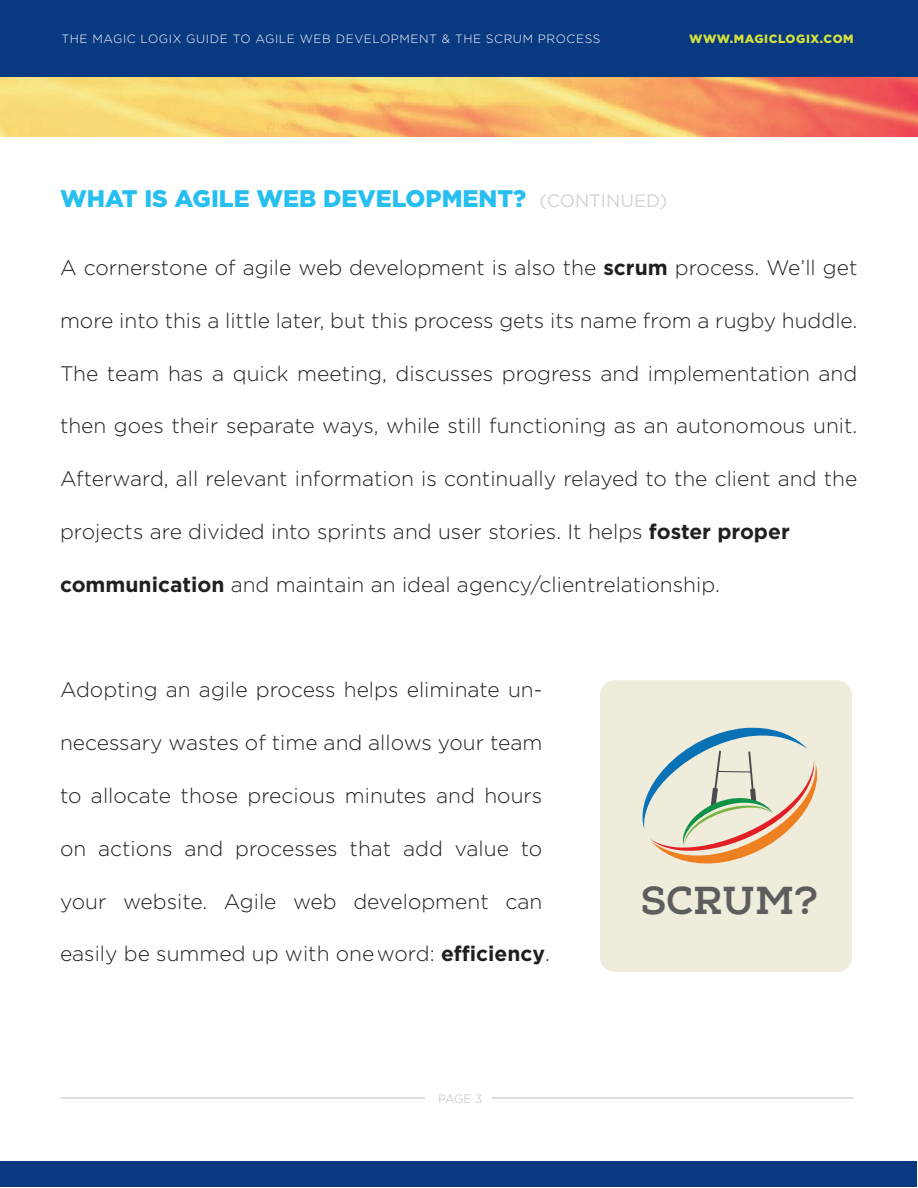
<style>
.page{position:relative;width:918px;height:1188px;background:#fff}
.page>*{position:absolute;margin:0;border:0;box-sizing:border-box;transform-origin:0 0}
.t1{font:800 38.85px "Nexa Slab";color:#5d5d5d}
.t2{font:900 24px "Gotham";color:#26bff0}
.t3{font:300 21px "Gotham";color:#231f20}
.t4{font:300 12px "Gotham";letter-spacing:.05em;color:#fff}
.t5{font:900 12px "Gotham";letter-spacing:.05em;color:#d5df3e}
.t6{font:300 12px "Gotham";color:#bcbdc0}
.s1{font-weight:400;font-size:18px;color:#d1d2d4}
.s2{font-weight:700}
</style>
<div class="page">
<div style="left:600px;top:680px;width:252px;height:292px;background:#f0ecdc;border-radius:15px"></div>
<img style="left:0;top:76px;width:918px;height:60px">
<div style="left:0;top:0;width:918px;height:76px;background:#083981"></div>
<div style="left:0;top:1161px;width:917px;height:26px;background:#083981"></div>
<hr style="left:61px;top:1097px;width:793px;height:2px;background:#d1d2d4">
<div style="left:425px;top:1076px;width:67px;height:48px;background:#fff"></div>
<svg style="left:642px;top:727px;width:175px;height:137px"></svg>
<p class="t4" style="left:61px;top:31px;width:541px">THE MAGIC LOGIX GUIDE TO AGILE WEB DEVELOPMENT &amp; THE SCRUM PROCESS</p>
<p class="t5" style="left:689px;top:31px;width:166px">WWW.MAGICLOGIX.COM</p>
<p class="t2" style="left:60px;top:182px;width:609px">WHAT IS AGILE WEB DEVELOPMENT? <span class="s1">(CONTINUED)</span></p>
<p class="t3" style="left:60px;top:254px;width:799px">A cornerstone of agile web development is also the <span class="s2">scrum</span> process. We’ll get</p>
<p class="t3" style="left:60px;top:307px;width:799px">more into this a little later, but this process gets its name from a rugby huddle.</p>
<p class="t3" style="left:60px;top:360px;width:799px">The team has a quick meeting, discusses progress and implementation and</p>
<p class="t3" style="left:60px;top:413px;width:799px">then goes their separate ways, while still functioning as an autonomous unit.</p>
<p class="t3" style="left:60px;top:466px;width:799px">Afterward, all relevant information is continually relayed to the client and the</p>
<p class="t3" style="left:60px;top:518px;width:731px">projects are divided into sprints and user stories. It helps <span class="s2">foster proper</span></p>
<p class="t3" style="left:60px;top:571px;width:661px"><span class="s2">communication</span> and maintain an ideal agency/clientrelationship.</p>
<p class="t3" style="left:60px;top:677px;width:484px">Adopting an agile process helps eliminate un-</p>
<p class="t3" style="left:60px;top:730px;width:484px">necessary wastes of time and allows your team</p>
<p class="t3" style="left:60px;top:782px;width:484px">to allocate those precious minutes and hours</p>
<p class="t3" style="left:60px;top:835px;width:484px">on actions and processes that add value to</p>
<p class="t3" style="left:60px;top:888px;width:484px">your website. Agile web development can</p>
<p class="t3" style="left:60px;top:941px;width:491px">easily be summed up with one word: <span class="s2">efficiency</span>.</p>
<p class="t6" style="left:438px;top:1091px;width:46px">PAGE 3</p>
<h1 class="t1" style="left:641px;top:876px;width:179px">SCRUM?</h1>
</div>
